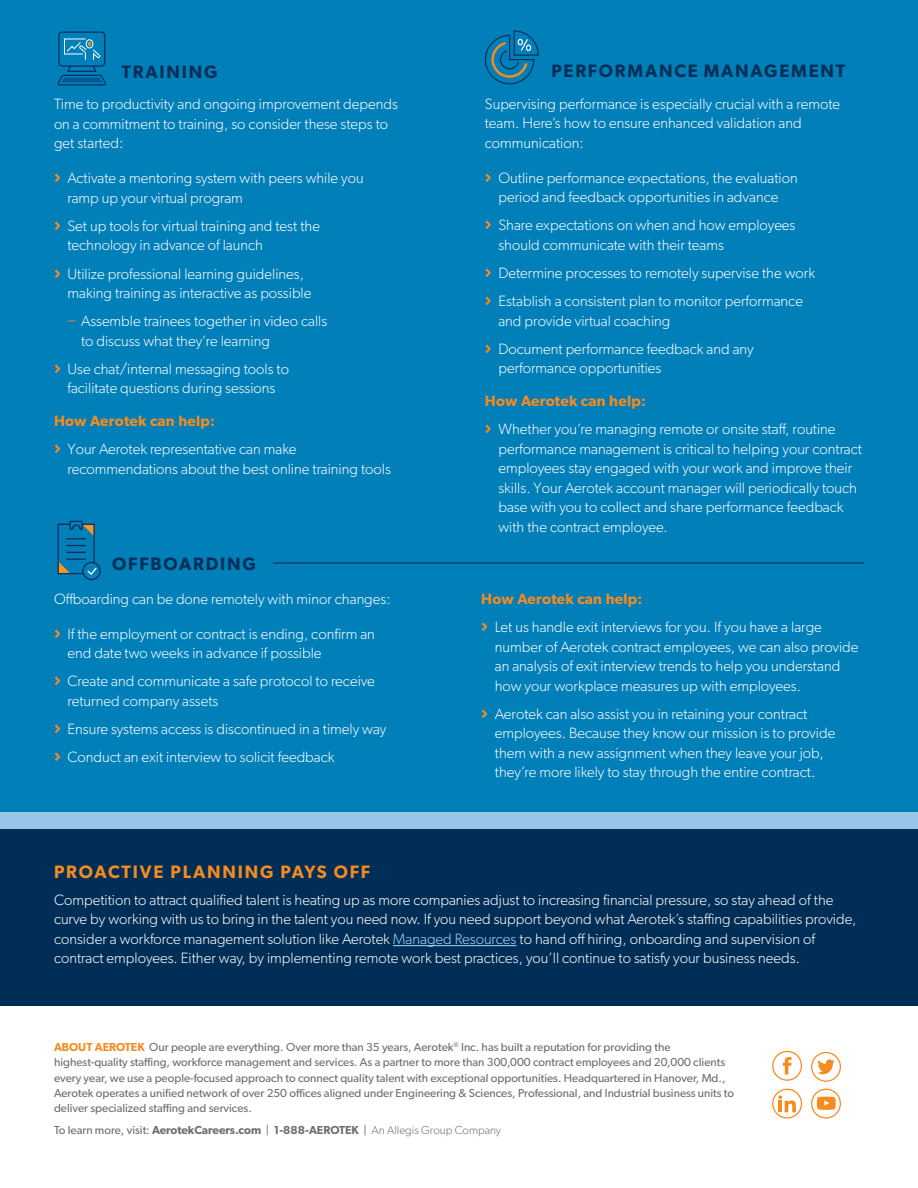
<style>
.page{position:relative;width:918px;height:1188px;background:#fff}
.page>*{position:absolute;margin:0;border:0;box-sizing:border-box;transform-origin:0 0}
.t1{font:600 18px "Gibson";letter-spacing:.1em;color:#002e56}
.t2{font:600 18px "Gibson";letter-spacing:.1em;color:#f68b1f}
.t3{font:300 15px/19.5px "Gibson";color:#fff}
.t4{font:11.7px/15.1px "Gibson";color:#6d6e71}
.t5{font:600 11.7px "Gibson";color:#6d6e71}
.s1{font-family:"Verlag";font-weight:900;font-size:18px;color:#f68b1f}
.s2{font-size:18px;color:#f68b1f}
.s3{font-weight:600;color:#f68b1f}
.s4{color:#a4d7f4}
.s5{font-weight:400}
.s6{font-weight:300}
</style>
<div class="page">
<div style="left:0;top:0;width:918px;height:1005px;background:#007fb9"></div>
<div style="left:0;top:829px;width:918px;height:176px;background:#002e56"></div>
<hr style="left:393px;top:945px;width:123px;height:1px;background:#a4d7f4">
<svg style="left:811px;top:1052px;width:30px;height:30px"></svg>
<svg style="left:772px;top:1051px;width:30px;height:30px"></svg>
<svg style="left:772px;top:1089px;width:30px;height:30px"></svg>
<svg style="left:811px;top:1089px;width:30px;height:30px"></svg>
<div style="left:0;top:812px;width:918px;height:17px;background:#97c7e6"></div>
<hr style="left:273px;top:562px;width:591px;height:2px;background:#002e56">
<svg style="left:57px;top:520px;width:44px;height:61px"></svg>
<svg style="left:58px;top:31px;width:48px;height:55px"></svg>
<svg style="left:484px;top:30px;width:55px;height:55px"></svg>
<p class="t1" style="left:122px;top:61px;width:97px">TRAINING</p>
<p class="t1" style="left:551px;top:60px;width:295px">PERFORMANCE MANAGEMENT</p>
<p class="t3" style="left:54px;top:94px;width:345px">Time to productivity and ongoing improvement depends on a commitment to training, so consider these steps to get started:</p>
<p class="t3" style="left:68px;top:168px;width:298px;text-indent:-14px"><span class="s1">&gt;</span> Activate a mentoring system with peers while you ramp up your virtual program</p>
<p class="t3" style="left:68px;top:216px;width:254px;text-indent:-14px"><span class="s1">&gt;</span> Set up tools for virtual training and test the technology in advance of launch</p>
<p class="t3" style="left:68px;top:263px;width:245px;text-indent:-14px"><span class="s1">&gt;</span> Utilize professional learning guidelines, making training as interactive as possible</p>
<p class="t3" style="left:81px;top:311px;width:248px;text-indent:-14px"><span class="s2">–</span> Assemble trainees together in video calls to discuss what they’re learning</p>
<p class="t3" style="left:54px;top:359px;width:237px;text-align:center"><span class="s1">&gt;</span> Use chat/internal messaging tools to facilitate questions during sessions</p>
<p class="t3" style="left:54px;top:407px;width:244px;line-height:28.2px"><span class="s3">How Aerotek can help:<br></span><span class="s1">&gt;</span> Your Aerotek representative can make</p>
<p class="t3" style="left:68px;top:459px;width:325px">recommendations about the best online training tools</p>
<p class="t1" style="left:112px;top:553px;width:145px">OFFBOARDING</p>
<p class="t3" style="left:54px;top:589px;width:338px">Offboarding can be done remotely with minor changes:</p>
<p class="t3" style="left:68px;top:624px;width:309px;text-indent:-14px"><span class="s1">&gt;</span> If the employment or contract is ending, confirm an end date two weeks in advance if possible</p>
<p class="t3" style="left:68px;top:671px;width:309px;text-indent:-14px"><span class="s1">&gt;</span> Create and communicate a safe protocol to receive returned company assets</p>
<p class="t3" style="left:54px;top:715px;width:334px;line-height:28.2px"><span class="s1">&gt;</span> Ensure systems access is discontinued in a timely way <span class="s1">&gt;</span> Conduct an exit interview to solicit feedback</p>
<p class="t3" style="left:485px;top:94px;width:357px">Supervising performance is especially crucial with a remote team. Here’s how to ensure enhanced validation and communication:</p>
<p class="t3" style="left:485px;top:168px;width:314px;text-align:center"><span class="s1">&gt;</span> Outline performance expectations, the evaluation period and feedback opportunities in advance</p>
<p class="t3" style="left:498px;top:215px;width:299px;text-indent:-14px"><span class="s1">&gt;</span> Share expectations on when and how employees should communicate with their teams</p>
<p class="t3" style="left:485px;top:259px;width:332px;line-height:28.2px"><span class="s1">&gt;</span> Determine processes to remotely supervise the work <span class="s1">&gt;</span> Establish a consistent plan to monitor performance</p>
<p class="t3" style="left:485px;top:306px;width:270px;line-height:28.2px;text-indent:14px">and provide virtual coaching<br><span class="s1">&gt;</span> Document performance feedback and any</p>
<p class="t3" style="left:498px;top:358px;width:165px">performance opportunities</p>
<p class="t3" style="left:485px;top:387px;width:352px;line-height:28.2px"><span class="s3">How Aerotek can help:<br></span><span class="s1">&gt;</span> Whether you’re managing remote or onsite staff, routine</p>
<p class="t3" style="left:498px;top:439px;width:365px">performance management is critical to helping your contract employees stay engaged with your work and improve their skills. Your Aerotek account manager will periodically touch base with you to collect and share performance feedback with the contract employee.</p>
<p class="t3" style="left:481px;top:584px;width:342px;line-height:28.2px"><span class="s3">How Aerotek can help:<br></span><span class="s1">&gt;</span> Let us handle exit interviews for you. If you have a large</p>
<p class="t3" style="left:495px;top:636px;width:365px">number of Aerotek contract employees, we can also provide an analysis of exit interview trends to help you understand how your workplace measures up with employees.</p>
<p class="t3" style="left:495px;top:704px;width:342px;text-indent:-14px"><span class="s1">&gt;</span> Aerotek can also assist you in retaining your contract employees. Because they know our mission is to provide them with a new assignment when they leave your job, they’re more likely to stay through the entire contract.</p>
<p class="t2" style="left:54px;top:861px;width:318px">PROACTIVE PLANNING PAYS OFF</p>
<p class="t3" style="left:54px;top:890px;width:804px">Competition to attract qualified talent is heating up as more companies adjust to increasing financial pressure, so stay ahead of the curve by working with us to bring in the talent you need now. If you need support beyond what Aerotek’s staffing capabilities provide, consider a workforce management solution like Aerotek <span class="s4">Managed Resources</span> to hand off hiring, onboarding and supervision of contract employees. Either way, by implementing remote work best practices, you’ll continue to satisfy your business needs.</p>
<p class="t4" style="left:54px;top:1039px;width:682px"><span class="s3">ABOUT AEROTEK</span> Our people are everything. Over more than 35 years, Aerotek<sup>®</sup> Inc. has built a reputation for providing the highest-quality staffing, workforce management and services. As a partner to more than 300,000 contract employees and 20,000 clients every year, we use a people-focused approach to connect quality talent with exceptional opportunities. Headquartered in Hanover, Md., Aerotek operates a unified network of over 250 offices aligned under Engineering &amp; Sciences, Professional, and Industrial business units to deliver specialized staffing and services.</p>
<p class="t5" style="left:54px;top:1123px;width:449px"><span class="s5">To learn more, visit:</span> AerotekCareers.com <span class="s5">|</span> 1-888-AEROTEK <span class="s5">|</span> <span class="s6">An Allegis Group Company</span></p>
</div>
